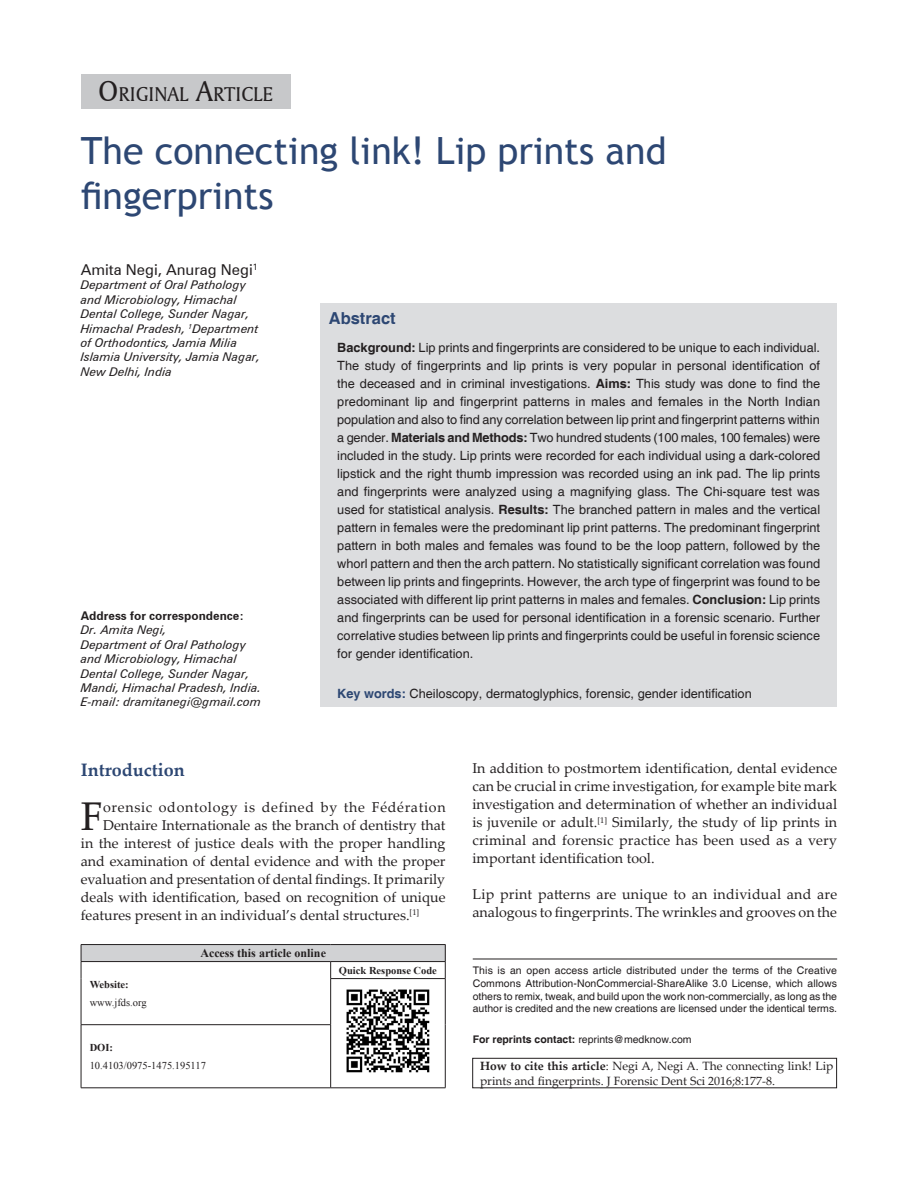
<style>
.page{position:relative;width:918px;height:1188px;background:#fff}
.page>*{position:absolute;margin:0;border:0;box-sizing:border-box;transform-origin:0 0}
.Drop_cap{font:40.05px "Palatino Linotype";color:#231f20}
.AT{font:37.5px/45px "Trebuchet MS";color:#2d4773}
.AH{font:21px "Amerigo BT Roman A";color:#231f20}
.t1{font:700 18px "Palatino Linotype";color:#2d4773}
.ABSH{font:700 16.5px "Helvetica";color:#2d4773}
.AU{font:15px "Zurich BT";color:#231f20}
.TX{font:14.25px/18px "Palatino Linotype";color:#231f20;text-align:justify}
.Drop_cap-2{font:14.25px "Palatino Linotype";color:#231f20}
.Drop_cap-3{font:14.25px "Palatino Linotype";letter-spacing:.045em;color:#231f20}
.ABS{font:12.75px/18px "Helvetica";color:#231f20;text-align:justify}
.KWD{font:12.75px "Helvetica";color:#231f20}
.AFF{font:italic 12px/14.4px "Zurich BT";color:#231f20}
.ADD{font:italic 12px/14.4px "Zurich BT";color:#231f20}
.HTC{font:12px/14.4px "Palatino Linotype";color:#231f20}
.AAO{font:700 12px "Times New Roman";color:#231f20}
.Reprint{font:10.5px/12.6px "Helvetica";color:#231f20;text-align:justify}
.Web{font:10.5px "Times New Roman";color:#231f20}
.QRC{font:700 10.5px "Times New Roman";color:#231f20}
.Web-2{font:700 10.5px "Times New Roman";color:#231f20}
.s1{font-size:30px}
.s2{font-weight:700;font-style:normal}
.s3{font-weight:700}
.s4{font-weight:700;color:#2d4773}
</style>
<div class="page">
<div style="left:320px;top:303px;width:517px;height:403px;background:#dcdddf"></div>
<div style="left:81px;top:945px;width:364px;height:17px;background:#d1d2d4"></div>
<hr style="left:81px;top:944px;width:250px;height:1px;background:#231f20">
<hr style="left:331px;top:944px;width:114px;height:1px;background:#231f20">
<hr style="left:81px;top:961px;width:250px;height:1px;background:#231f20">
<svg style="left:81px;top:945px;width:1px;height:34px"></svg>
<hr style="left:331px;top:961px;width:114px;height:1px;background:#231f20">
<svg style="left:330px;top:962px;width:1px;height:16px"></svg>
<svg style="left:445px;top:945px;width:1px;height:33px"></svg>
<hr style="left:81px;top:979px;width:1px;height:46px;background:#231f20">
<hr style="left:330px;top:978px;width:115px;height:1px;background:#231f20">
<hr style="left:330px;top:979px;width:1px;height:46px;background:#231f20">
<hr style="left:445px;top:979px;width:1px;height:46px;background:#231f20">
<hr style="left:81px;top:1024px;width:250px;height:1px;background:#231f20">
<hr style="left:81px;top:1025px;width:1px;height:63px;background:#231f20">
<hr style="left:330px;top:1025px;width:1px;height:63px;background:#231f20">
<hr style="left:445px;top:1025px;width:1px;height:63px;background:#231f20">
<hr style="left:331px;top:1088px;width:114px;height:1px;background:#231f20">
<hr style="left:81px;top:1088px;width:250px;height:1px;background:#231f20">
<img style="left:346px;top:989px;width:84px;height:84px">
<div style="left:472px;top:1058px;width:365px;height:30px;border:1px solid #231f20"></div>
<hr style="left:473px;top:959px;width:364px;height:1px;background:#231f20">
<div style="left:81px;top:74px;width:210px;height:35px;background:#c7c8ca"></div>
<p class="AH" style="left:98px;top:82px;width:177px"><span class="s1">O</span>RIGINAL <span class="s1">A</span>RTICLE</p>
<p class="AT" style="left:81px;top:128px;width:587px">The connecting link! Lip prints and fingerprints</p>
<p class="AU" style="left:81px;top:261px;width:178px">Amita Negi, Anurag Negi<sup>1</sup></p>
<p class="AFF" style="left:81px;top:278px;width:181px">Department of Oral Pathology and Microbiology, Himachal<br>Dental College, Sunder Nagar,<br>Himachal Pradesh, <sup>1</sup>Department of Orthodontics, Jamia Milia<br>Islamia University, Jamia Nagar,<br>New Delhi, India</p>
<p class="ADD" style="left:81px;top:608px;width:182px"><span class="s2">Address for correspondence:<br></span>Dr. Amita Negi,<br>Department of Oral Pathology and Microbiology, Himachal<br>Dental College, Sunder Nagar,<br>Mandi, Himachal Pradesh, India.<br>E‑mail: dramitanegi@gmail.com</p>
<p class="ABSH" style="left:329px;top:308px;width:68px">Abstract</p>
<p class="ABS" style="left:337px;top:339px;width:484px"><span class="s3">Background:</span> Lip prints and fingerprints are considered to be unique to each individual.<br>The study of fingerprints and lip prints is very popular in personal identification of the deceased and in criminal investigations. <span class="s3">Aims:</span> This study was done to find the predominant lip and fingerprint patterns in males and females in the North Indian population and also to find any correlation between lip print and fingerprint patterns within a gender. <span class="s3">Materials and Methods:</span> Two hundred students (100 males, 100 females) were included in the study. Lip prints were recorded for each individual using a dark‑colored lipstick and the right thumb impression was recorded using an ink pad. The lip prints and fingerprints were analyzed using a magnifying glass. The Chi‑square test was used for statistical analysis. <span class="s3">Results:</span> The branched pattern in males and the vertical pattern in females were the predominant lip print patterns. The predominant fingerprint pattern in both males and females was found to be the loop pattern, followed by the whorl pattern and then the arch pattern. No statistically significant correlation was found between lip prints and fingeprints. However, the arch type of fingerprint was found to be associated with different lip print patterns in males and females. <span class="s3">Conclusion:</span> Lip prints and fingerprints can be used for personal identification in a forensic scenario. Further correlative studies between lip prints and fingerprints could be useful in forensic science for gender identification.</p>
<p class="KWD" style="left:337px;top:686px;width:416px"><span class="s4">Key words:</span> Cheiloscopy, dermatoglyphics, forensic, gender identification</p>
<h1 class="t1" style="left:81px;top:757px;width:105px">Introduction</h1>
<p class="Drop_cap" style="left:81px;top:788px;width:24px">F</p>
<p class="Drop_cap-3" style="left:103px;top:797px;width:344px">orensic odontology is defined by the Fédération</p>
<p class="Drop_cap-2" style="left:103px;top:815px;width:344px">Dentaire Internationale as the branch of dentistry that</p>
<p class="Drop_cap-2" style="left:81px;top:833px;width:366px">in the interest of justice deals with the proper handling</p>
<p class="Drop_cap-2" style="left:81px;top:851px;width:366px">and examination of dental evidence and with the proper</p>
<p class="Drop_cap-2" style="left:81px;top:869px;width:366px">evaluation and presentation of dental findings. It primarily</p>
<p class="Drop_cap-2" style="left:81px;top:887px;width:366px">deals with identification, based on recognition of unique</p>
<p class="Drop_cap-2" style="left:81px;top:905px;width:340px">features present in an individual’s dental structures.<sup>[1]</sup></p>
<p class="AAO" style="left:200px;top:945px;width:127px">Access this article online</p>
<p class="TX" style="left:472px;top:759px;width:366px">In addition to postmortem identification, dental evidence can be crucial in crime investigation, for example bite mark investigation and determination of whether an individual is juvenile or adult.<sup>[1]</sup> Similarly, the study of lip prints in criminal and forensic practice has been used as a very important identification tool.</p>
<p class="TX" style="left:472px;top:885px;width:366px">Lip print patterns are unique to an individual and are analogous to fingerprints. The wrinkles and grooves on the</p>
<p class="Reprint" style="left:473px;top:965px;width:366px">This is an open access article distributed under the terms of the Creative Commons Attribution‑NonCommercial‑ShareAlike 3.0 License, which allows others to remix, tweak, and build upon the work non‑commercially, as long as the author is credited and the new creations are licensed under the identical terms.</p>
<p class="Reprint" style="left:473px;top:1033px;width:220px"><span class="s3">For reprints contact:</span> reprints@medknow.com</p>
<p class="QRC" style="left:339px;top:963px;width:100px">Quick Response Code</p>
<p class="Web-2" style="left:90px;top:977px;width:41px">Website:</p>
<p class="Web" style="left:90px;top:995px;width:58px">www.jfds.org</p>
<p class="Web-2" style="left:90px;top:1040px;width:25px">DOI:</p>
<p class="Web" style="left:90px;top:1058px;width:118px">10.4103/0975-1475.195117</p>
<p class="HTC" style="left:480px;top:1058px;width:355px"><span class="s3">How to cite this article</span>: Negi A, Negi A. The connecting link! Lip prints and fingerprints. J Forensic Dent Sci 2016;8:177-8.</p>
</div>
